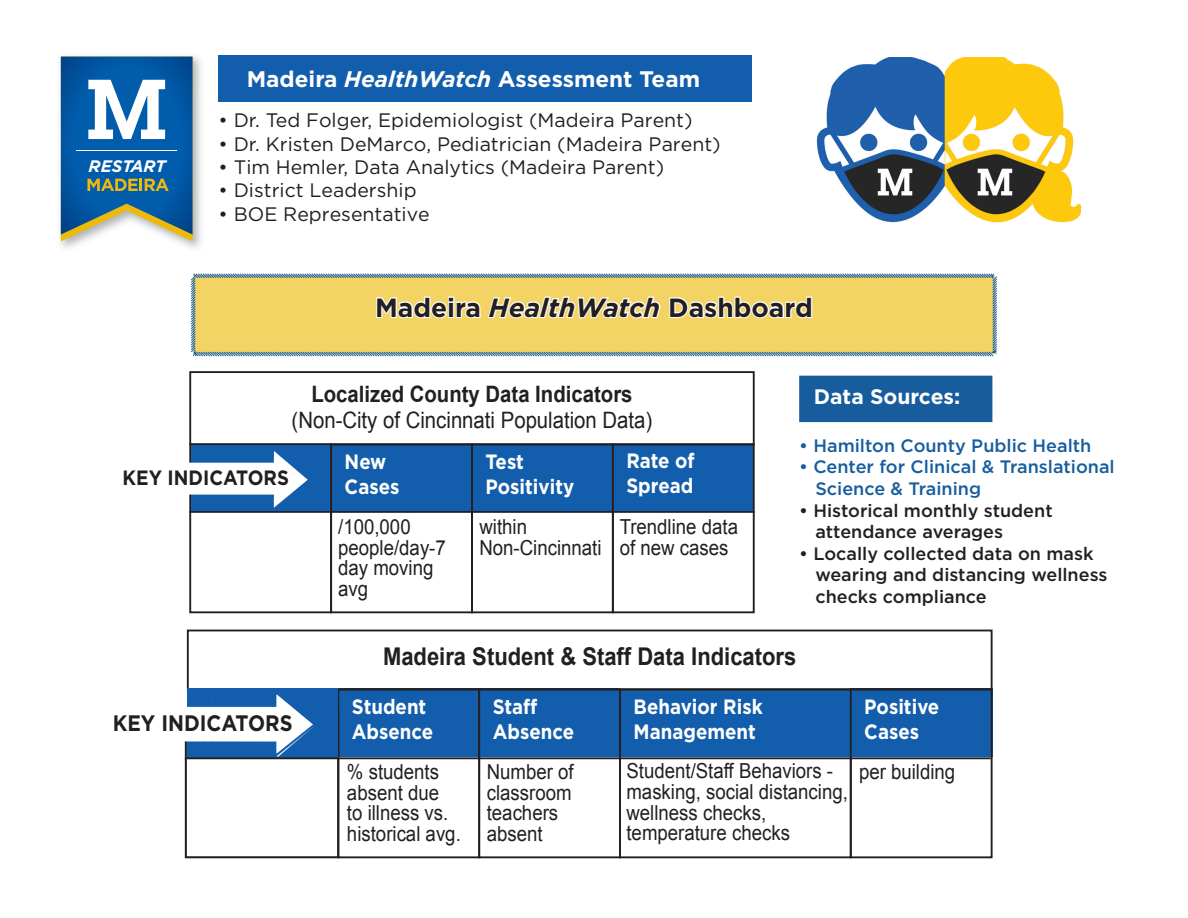
<style>
.page{position:relative;width:1188px;height:918px;background:#fff}
.page>*{position:absolute;margin:0;border:0;box-sizing:border-box;transform-origin:0 0}
.t1{font:700 26.25px "Gotham";color:#231f20}
.t2{font:700 24.45px "Arial";color:#231f20;scale:.9 1}
.t3{font:22.65px "Arial";color:#231f20;scale:.9 1}
.t4{font:700 22.65px "Arial";color:#231f20;scale:.9 1}
.t5{font:700 22.5px "Gotham";color:#fff}
.t6{font:700 22.35px "Gotham";color:#231f20;scale:.9 1}
.t7{font:700 21px "Gotham";color:#fff}
.t8{font:20.7px/20.7px "Arial";color:#231f20;scale:.9 1}
.t9{font:700 20.7px/24.9px "Gotham";color:#fff;scale:.9 1}
.t10{font:700 20.7px "Gotham";color:#231f20;scale:.9 1}
.t11{font:19.5px "Gotham";color:#231f20}
.t12{font:500 18px/21.6px "Gotham";color:#231f20}
.t13{font:500 18px/21.6px "Gotham";color:#175d9e}
.t14{font:italic 700 16.65px "Gotham";color:#fff}
.s1{font-style:italic}
</style>
<div class="page">
<div style="left:218px;top:56px;width:534px;height:46px;background:#135eac"></div>
<img style="left:60px;top:56px;width:141px;height:192px">
<svg style="left:61px;top:57px;width:132px;height:184px"></svg>
<hr style="left:76px;top:150px;width:101px;height:1px;background:#fff">
<div style="left:339px;top:688px;width:141px;height:69px;background:#135eac"></div>
<div style="left:337px;top:688px;width:143px;height:170px;border:2px solid #231f20"></div>
<div style="left:480px;top:688px;width:139px;height:69px;background:#135eac"></div>
<div style="left:478px;top:688px;width:143px;height:170px;border:2px solid #231f20"></div>
<div style="left:850px;top:688px;width:143px;height:69px;background:#135eac"></div>
<div style="left:850px;top:688px;width:143px;height:170px;border:2px solid #231f20"></div>
<div style="left:621px;top:690px;width:231px;height:67px;background:#135eac"></div>
<div style="left:619px;top:688px;width:233px;height:170px;border:2px solid #231f20"></div>
<div style="left:187px;top:630px;width:806px;height:60px;border:2px solid #231f20"></div>
<div style="left:185px;top:712px;width:154px;height:146px;border:2px solid #231f20"></div>
<div style="left:187px;top:688px;width:150px;height:70px;background:#135eac"></div>
<img style="left:187px;top:706px;width:86px;height:36px">
<svg style="left:273px;top:694px;width:41px;height:63px"></svg>
<div style="left:109px;top:707px;width:182px;height:34px;background:#fff"></div>
<hr style="left:185px;top:757px;width:806px;height:2px;background:#231f20">
<div style="left:332px;top:445px;width:141px;height:67px;background:#135eac"></div>
<div style="left:330px;top:443px;width:143px;height:170px;border:2px solid #231f20"></div>
<div style="left:471px;top:445px;width:141px;height:67px;background:#135eac"></div>
<div style="left:471px;top:443px;width:143px;height:170px;border:2px solid #231f20"></div>
<div style="left:614px;top:445px;width:139px;height:67px;background:#135eac"></div>
<div style="left:612px;top:443px;width:143px;height:170px;border:2px solid #231f20"></div>
<div style="left:189px;top:371px;width:566px;height:74px;border:2px solid #231f20"></div>
<div style="left:189px;top:443px;width:143px;height:170px;border:2px solid #231f20"></div>
<div style="left:191px;top:445px;width:139px;height:67px;background:#135eac"></div>
<img style="left:191px;top:462px;width:80px;height:1px">
<svg style="left:271px;top:450px;width:37px;height:58px"></svg>
<div style="left:119px;top:463px;width:169px;height:32px;background:#fff"></div>
<hr style="left:189px;top:511px;width:566px;height:2px;background:#231f20">
<svg style="left:191px;top:273px;width:806px;height:84px;background:#e0cb70"></svg>
<svg style="left:375px;top:295px;width:286px;height:33px"></svg>
<svg style="left:668px;top:295px;width:145px;height:24px"></svg>
<img style="left:816px;top:58px;width:264px;height:165px">
<div style="left:799px;top:376px;width:193px;height:46px;background:#175d9e"></div>
<p class="t14" style="left:89px;top:155px;width:79px">RESTART</p>
<p class="t5" style="left:247px;top:64px;width:455px">Madeira <span class="s1">HealthWatch</span> Assessment Team</p>
<p class="t11" style="left:219px;top:108px;width:476px">• Dr. Ted Folger, Epidemiologist (Madeira Parent)</p>
<p class="t11" style="left:219px;top:131px;width:504px">• Dr. Kristen DeMarco, Pediatrician (Madeira Parent)</p>
<p class="t11" style="left:219px;top:155px;width:447px">• Tim Hemler, Data Analytics (Madeira Parent)</p>
<p class="t11" style="left:219px;top:178px;width:200px">• District Leadership</p>
<p class="t11" style="left:219px;top:201px;width:213px">• BOE Representative</p>
<p class="t1" style="left:375px;top:290px;width:439px">Madeira <span class="s1">HealthWatch</span> Dashboard</p>
<p class="t4" style="left:311px;top:379px;width:358px">Localized County Data Indicators</p>
<p class="t3" style="left:292px;top:405px;width:402px">(Non-City of Cincinnati Population Data)</p>
<p class="t10" style="left:123px;top:464px;width:186px">KEY INDICATORS</p>
<p class="t9" style="left:345px;top:449px;width:62px">New<br>Cases</p>
<p class="t9" style="left:486px;top:449px;width:100px">Test<br>Positivity</p>
<p class="t8" style="left:479px;top:517px;width:137px">within<br>Non-Cincinnati</p>
<p class="t8" style="left:338px;top:517px;width:121px">/100,000 people/day-7 day moving avg</p>
<p class="t9" style="left:626px;top:448px;width:77px">Rate of<br>Spread</p>
<p class="t8" style="left:620px;top:517px;width:133px">Trendline data of new cases</p>
<p class="t7" style="left:814px;top:382px;width:148px">Data Sources:</p>
<p class="t13" style="left:799px;top:434px;width:294px">• Hamilton County Public Health</p>
<p class="t13" style="left:815px;top:456px;width:301px;text-indent:-16px">• Center for Clinical &amp; Translational<br>Science &amp; Training</p>
<p class="t12" style="left:815px;top:499px;width:239px;text-indent:-16px">• Historical monthly student attendance averages</p>
<p class="t12" style="left:815px;top:542px;width:294px;text-indent:-16px">• Locally collected data on mask wearing and distancing wellness checks compliance</p>
<p class="t6" style="left:113px;top:708px;width:201px">KEY INDICATORS</p>
<p class="t2" style="left:383px;top:640px;width:461px">Madeira Student &amp; Staff Data Indicators</p>
<p class="t9" style="left:352px;top:694px;width:92px">Student<br>Absence</p>
<p class="t8" style="left:347px;top:762px;width:128px">% students absent due<br>to illness vs. historical avg.</p>
<p class="t9" style="left:493px;top:694px;width:92px">Staff<br>Absence</p>
<p class="t8" style="left:487px;top:762px;width:98px">Number of classroom teachers absent</p>
<p class="t9" style="left:634px;top:694px;width:145px">Behavior Risk<br>Management</p>
<p class="t8" style="left:626px;top:761px;width:248px">Student/Staff Behaviors - masking, social distancing, wellness checks, temperature checks</p>
<p class="t9" style="left:864px;top:694px;width:85px">Positive<br>Cases</p>
<p class="t8" style="left:859px;top:762px;width:108px">per building</p>
</div>
